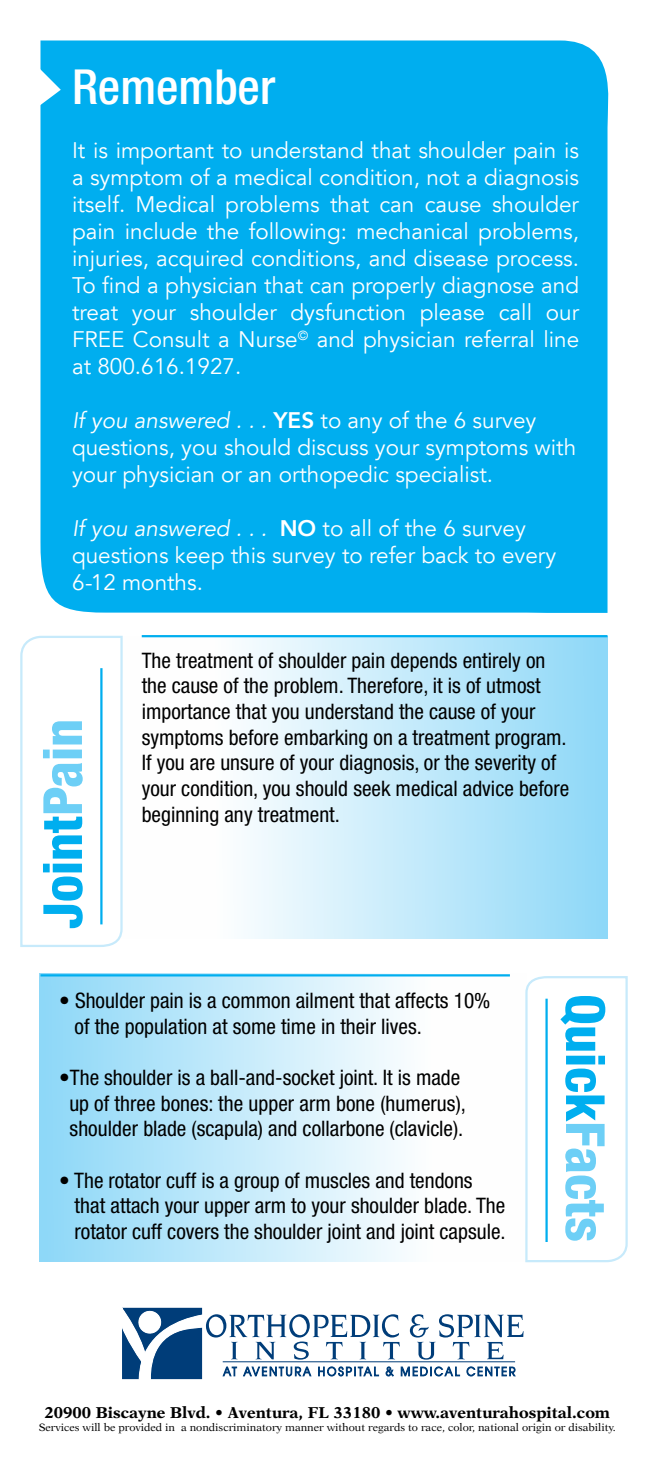
<style>
.page{position:relative;width:648px;height:1458px;background:#fff}
.page>*{position:absolute;margin:0;border:0;box-sizing:border-box;transform-origin:0 0}
.t1{font:800 condensed 54px "Helvetica Neue LT Std";color:#00aeef}
.t2{font:500 condensed 48.38px "Helvetica Neue LT Std";color:#fff}
.t3{font:22.5px/27px "Avenir LT Std";color:#fff}
.t4{font:condensed 21.38px/25.7px "Helvetica Neue LT Std";color:#000}
.t5{font:700 15.75px "New Aster LT Std";color:#000}
.t6{font:10.8px "New Aster LT Std";color:#000}
.s1{font-style:italic}
.s2{font-weight:800}
.s3{color:#6dcff6}
</style>
<div class="page">
<div style="left:120px;top:636px;width:488px;height:303px;background:linear-gradient(to right,#fff,#91d9f8)"></div>
<div style="left:39px;top:974px;width:487px;height:288px;background:linear-gradient(to right,#90d9f8,#fff)"></div>
<svg style="left:20px;top:635px;width:104px;height:312px"></svg>
<div style="left:40px;top:41px;width:569px;height:572px;background:#00aeef"></div>
<svg style="left:40px;top:67px;width:21px;height:40px"></svg>
<hr style="left:100px;top:668px;width:3px;height:256px;background:#00aeef">
<hr style="left:142px;top:635px;width:466px;height:2px;background:#00aeef">
<hr style="left:41px;top:974px;width:469px;height:2px;background:#00aeef">
<svg style="left:524px;top:975px;width:104px;height:288px"></svg>
<hr style="left:545px;top:999px;width:3px;height:243px;background:#00aeef">
<svg style="left:122px;top:1307px;width:402px;height:72px"></svg>
<h2 class="t2" style="left:72px;top:58px;width:205px">Remember</h2>
<p class="t3" style="left:72px;top:138px;width:509px;text-align:justify">It is important to understand that shoulder pain is a symptom of a medical condition, not a diagnosis itself. Medical problems that can cause shoulder pain include the following: mechanical problems, injuries, acquired conditions, and disease process.<br>To find a physician that can properly diagnose and treat your shoulder dysfunction please call our FREE Consult a Nurse<sup>©</sup> and physician referral line at 800.616.1927.</p>
<p class="t3" style="left:72px;top:408px;width:506px"><span class="s1">If you answered . . .</span> <span class="s2">YES</span> to any of the 6 survey questions, you should discuss your symptoms with your physician or an orthopedic specialist.</p>
<p class="t3" style="left:72px;top:516px;width:486px"><span class="s1">If you answered . . .</span> <span class="s2">NO</span> to all of the 6 survey questions keep this survey to refer back to every<br>6-12 months.</p>
<h1 class="t1" style="left:29px;top:929px;width:212px;rotate:-90deg">Joint<span class="s3">Pain</span></h1>
<p class="t4" style="left:142px;top:647px;width:429px">The treatment of shoulder pain depends entirely on the cause of the problem. Therefore, it is of utmost importance that you understand the cause of your symptoms before embarking on a treatment program.<br>If you are unsure of your diagnosis, or the severity of your condition, you should seek medical advice before beginning any treatment.</p>
<p class="t4" style="left:75px;top:988px;width:417px;text-indent:-15px">• Shoulder pain is a common ailment that affects 10% of the population at some time in their lives.</p>
<p class="t4" style="left:59px;top:1064px;width:408px;text-align:center">•The shoulder is a ball-and-socket joint. It is made up of three bones: the upper arm bone (humerus), shoulder blade (scapula) and collarbone (clavicle).</p>
<p class="t4" style="left:75px;top:1167px;width:433px;text-indent:-15px">• The rotator cuff is a group of muscles and tendons that attach your upper arm to your shoulder blade. The rotator cuff covers the shoulder joint and joint capsule.</p>
<h1 class="t1" style="left:619px;top:994px;width:250px;rotate:90deg">Quick<span class="s3">Facts</span></h1>
<p class="t5" style="left:45px;top:1403px;width:567px">20900 Biscayne Blvd. • Aventura, FL 33180 • www.aventurahospital.com</p>
<p class="t6" style="left:39px;top:1421px;width:579px">Services will be provided in a nondiscriminatory manner without regards to race, color, national origin or disability.</p>
</div>
